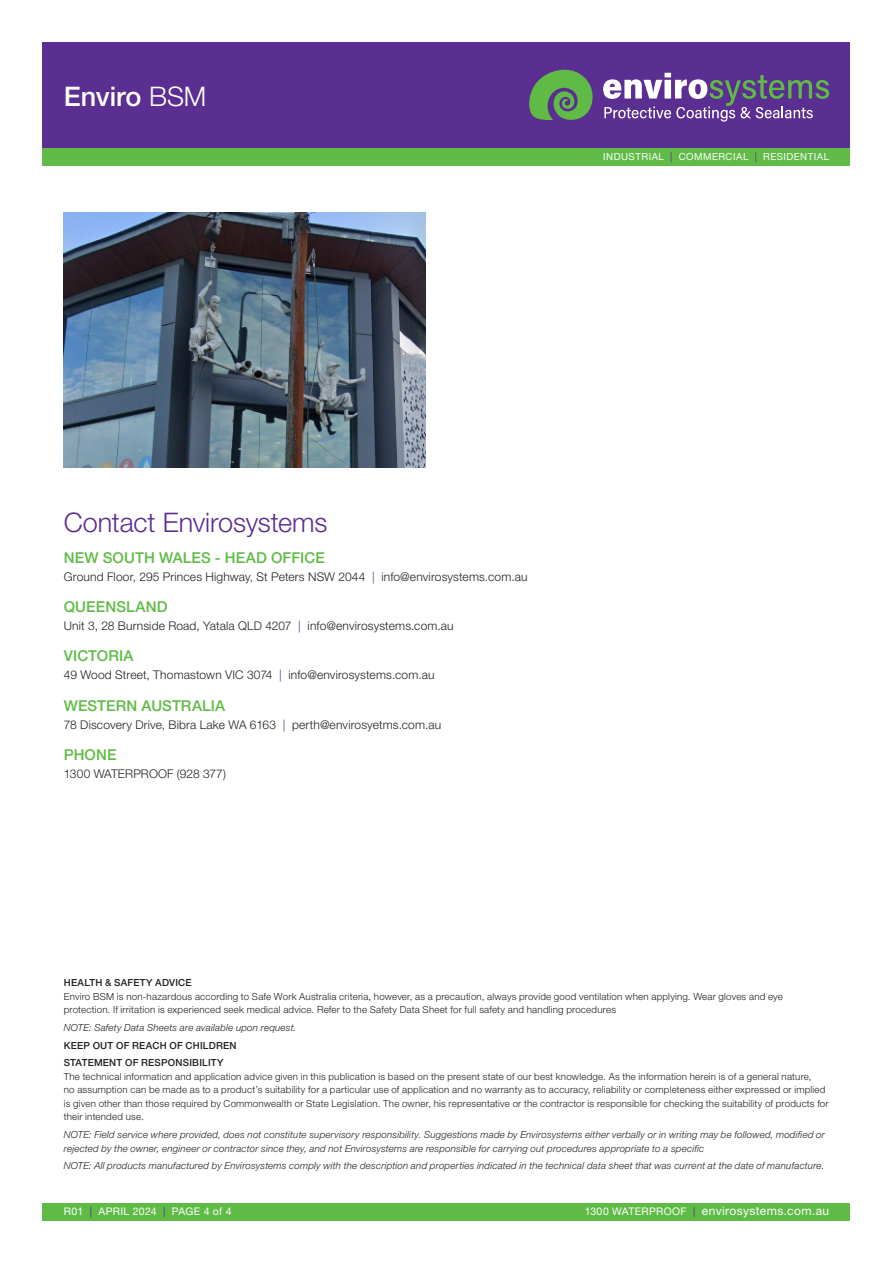
<style>
.page{position:relative;width:893px;height:1263px;background:#fff}
.page>*{position:absolute;margin:0;border:0;box-sizing:border-box;transform-origin:0 0}
.t1{font:300 27px "Helvetica Neue";letter-spacing:-.005em;color:#5b2e91}
.t2{font:500 27px "Helvetica Neue";color:#fff}
.t3{font:500 15px "Helvetica Neue";letter-spacing:.01em;color:#60bb46}
.t4{font:300 12px "Helvetica Neue";letter-spacing:.015em;color:#231f20}
.t5{font:12px "Helvetica Neue";letter-spacing:.03em;color:#fff}
.t6{font:10.5px "Helvetica Neue";letter-spacing:.03em;color:#fff}
.t7{font:300 9.75px/13.5px "Helvetica Neue";letter-spacing:.02em;color:#231f20}
.t8{font:italic 300 9.75px/13.5px "Helvetica Neue";letter-spacing:.02em;color:#231f20}
.t9{font:500 9.75px/17.7px "Helvetica Neue";letter-spacing:.025em;color:#231f20}
.t10{font:9.75px "Helvetica Neue";letter-spacing:.05em;color:#fff}
.s1{font-weight:300}
.s2{color:#5b2e91}
.s3{font-size:10.5px}
.s4{font-size:10.5px;color:#5b2e91}
</style>
<div class="page">
<div style="left:43px;top:43px;width:807px;height:106px;background:#5b2e91"></div>
<svg style="left:603px;top:73px;width:226px;height:49px"></svg>
<svg style="left:529px;top:70px;width:64px;height:50px"></svg>
<div style="left:43px;top:149px;width:807px;height:17px;background:#60bb46"></div>
<div style="left:43px;top:1203px;width:807px;height:17px;background:#60bb46"></div>
<img style="left:64px;top:213px;width:361px;height:255px">
<h1 class="t2" style="left:64px;top:81px;width:144px">Enviro <span class="s1">BSM</span></h1>
<p class="t10" style="left:603px;top:151px;width:227px">INDUSTRIAL <span class="s2">|</span> COMMERCIAL <span class="s2">|</span> RESIDENTIAL</p>
<h1 class="t1" style="left:64px;top:505px;width:265px">Contact Envirosystems</h1>
<h2 class="t3" style="left:64px;top:548px;width:263px">NEW SOUTH WALES - HEAD OFFICE</h2>
<p class="t4" style="left:64px;top:569px;width:465px">Ground Floor, 295 Princes Highway, St Peters NSW 2044 <span class="s2">|</span> info@envirosystems.com.au</p>
<h2 class="t3" style="left:64px;top:598px;width:105px">QUEENSLAND</h2>
<p class="t4" style="left:64px;top:618px;width:391px">Unit 3, 28 Burnside Road, Yatala QLD 4207 <span class="s2">|</span> info@envirosystems.com.au</p>
<h2 class="t3" style="left:64px;top:647px;width:71px">VICTORIA</h2>
<p class="t4" style="left:64px;top:668px;width:372px">49 Wood Street, Thomastown VIC 3074 <span class="s2">|</span> info@envirosystems.com.au</p>
<h2 class="t3" style="left:64px;top:696px;width:163px">WESTERN AUSTRALIA</h2>
<p class="t4" style="left:64px;top:717px;width:379px">78 Discovery Drive, Bibra Lake WA 6163 <span class="s2">|</span> perth@envirosyetms.com.au</p>
<h2 class="t3" style="left:64px;top:745px;width:54px">PHONE</h2>
<p class="t4" style="left:64px;top:766px;width:164px">1300 WATERPROOF (928 377)</p>
<p class="t9" style="left:64px;top:974px;width:129px">HEALTH &amp; SAFETY ADVICE</p>
<p class="t7" style="left:64px;top:989px;width:721px">Enviro BSM is non-hazardous according to Safe Work Australia criteria, however, as a precaution, always provide good ventilation when applying. Wear gloves and eye protection. If irritation is experienced seek medical advice. Refer to the Safety Data Sheet for full safety and handling procedures</p>
<p class="t8" style="left:64px;top:1020px;width:234px">NOTE: Safety Data Sheets are available upon request.</p>
<p class="t9" style="left:64px;top:1036px;width:174px">KEEP OUT OF REACH OF CHILDREN<br>STATEMENT OF RESPONSIBILITY</p>
<p class="t7" style="left:64px;top:1069px;width:766px">The technical information and application advice given in this publication is based on the present state of our best knowledge. As the information herein is of a general nature,<br>no assumption can be made as to a product’s suitability for a particular use of application and no warranty as to accuracy, reliability or completeness either expressed or implied is given other than those required by Commonwealth or State Legislation. The owner, his representative or the contractor is responsible for checking the suitability of products for their intended use.</p>
<p class="t8" style="left:64px;top:1128px;width:763px">NOTE: Field service where provided, does not constitute supervisory responsibility. Suggestions made by Envirosystems either verbally or in writing may be followed, modified or rejected by the owner, engineer or contractor since they, and not Envirosystems are responsible for carrying out procedures appropriate to a specific</p>
<p class="t8" style="left:64px;top:1159px;width:762px">NOTE: All products manufactured by Envirosystems comply with the description and properties indicated in the technical data sheet that was current at the date of manufacture.</p>
<p class="t6" style="left:64px;top:1205px;width:169px">R01 <span class="s2">|</span> APRIL 2024 <span class="s2">|</span> PAGE 4 of 4</p>
<p class="t5" style="left:585px;top:1204px;width:246px"><span class="s3">1300 WATERPROOF</span> <span class="s4">|</span> envirosystems.com.au</p>
</div>
